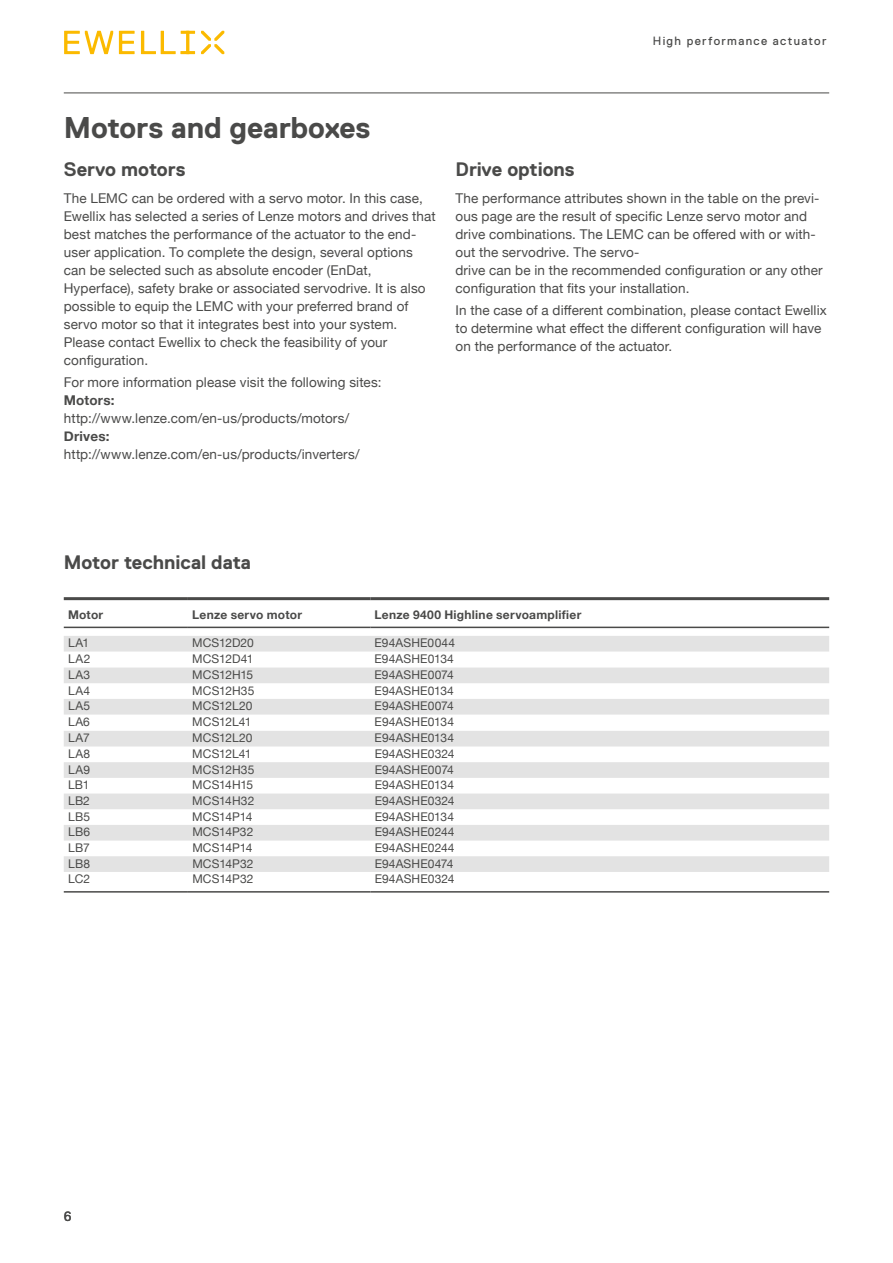
<style>
.page{position:relative;width:893px;height:1263px;background:#fff}
.page>*{position:absolute;margin:0;border:0;box-sizing:border-box;transform-origin:0 0}
.t1{font:700 30px "Replica Std";letter-spacing:-.005em;color:#4a4a49}
.t2{font:700 19.5px "Replica Std";letter-spacing:-.005em;color:#4a4a49}
.t3{font:13.5px/18px "Helvetica Neue";letter-spacing:.01em;color:#4a4a49}
.t4{font:700 13.5px "Helvetica Neue";letter-spacing:.015em;color:#4a4a49}
.t5{font:13.5px "Replica Std";color:#4a4a49}
.t6{font:12px "Helvetica Neue";letter-spacing:.01em;color:#4a4a49}
.t7{font:700 12px "Helvetica Neue";letter-spacing:.02em;color:#4a4a49}
.t8{font:12px "Replica Std";letter-spacing:.11em;color:#4a4a49}
.t9{font:12px "Helvetica Neue";letter-spacing:-.02em;color:#4a4a49}
</style>
<div class="page">
<hr style="left:64px;top:93px;width:765px;height:1px;background:#4a4a49">
<svg style="left:64px;top:31px;width:131px;height:23px"></svg>
<svg style="left:201px;top:31px;width:23px;height:23px"></svg>
<svg style="left:64px;top:636px;width:765px;height:236px;fill:#e3e3e3"></svg>
<hr style="left:64px;top:597px;width:124px;height:3px;background:#4a4a49">
<hr style="left:188px;top:597px;width:182px;height:3px;background:#4a4a49">
<hr style="left:370px;top:597px;width:459px;height:3px;background:#4a4a49">
<hr style="left:64px;top:627px;width:124px;height:1px;background:#4a4a49">
<hr style="left:188px;top:627px;width:182px;height:1px;background:#4a4a49">
<hr style="left:370px;top:627px;width:459px;height:1px;background:#4a4a49">
<hr style="left:64px;top:891px;width:124px;height:1px;background:#4a4a49">
<hr style="left:188px;top:891px;width:182px;height:1px;background:#4a4a49">
<hr style="left:370px;top:891px;width:459px;height:1px;background:#4a4a49">
<p class="t8" style="left:653px;top:34px;width:175px">High performance actuator</p>
<h1 class="t1" style="left:64px;top:111px;width:308px">Motors and gearboxes</h1>
<h2 class="t2" style="left:64px;top:159px;width:123px">Servo motors</h2>
<p class="t3" style="left:64px;top:190px;width:374px">The LEMC can be ordered with a servo motor. In this case, Ewellix has selected a series of Lenze motors and drives that best matches the performance of the actuator to the end&shy;user application. To complete the design, several options can be selected such as absolute encoder (EnDat, Hyperface), safety brake or associated servodrive. It is also possible to equip the LEMC with your preferred brand of servo motor so that it integrates best into your system.<br>Please contact Ewellix to check the feasibility of your configuration.</p>
<p class="t3" style="left:64px;top:374px;width:319px">For more information please visit the following sites:</p>
<p class="t4" style="left:64px;top:390px;width:52px">Motors:</p>
<p class="t3" style="left:64px;top:410px;width:287px">http://www.lenze.com/en-us/products/motors/</p>
<p class="t4" style="left:64px;top:426px;width:47px">Drives:</p>
<p class="t3" style="left:64px;top:446px;width:297px">http://www.lenze.com/en-us/products/inverters/</p>
<h2 class="t2" style="left:455px;top:159px;width:121px">Drive options</h2>
<p class="t3" style="left:455px;top:190px;width:369px">The performance attributes shown in the table on the previ&shy;ous page are the result of specific Lenze servo motor and drive combinations. The LEMC can be offered with or with&shy;out the servodrive. The servo-<br>drive can be in the recommended configuration or any other configuration that fits your installation.</p>
<p class="t3" style="left:455px;top:302px;width:373px">In the case of a different combination, please contact Ewellix to determine what effect the different configuration will have on the performance of the actuator.</p>
<h2 class="t2" style="left:64px;top:551px;width:189px">Motor technical data</h2>
<p class="t7" style="left:68px;top:605px;width:37px">Motor</p>
<p class="t7" style="left:192px;top:605px;width:111px">Lenze servo motor</p>
<p class="t7" style="left:375px;top:605px;width:208px">Lenze 9400 Highline servoamplifier</p>
<p class="t6" style="left:68px;top:634px;width:22px">LA1</p>
<p class="t6" style="left:192px;top:634px;width:63px">MCS12D20</p>
<p class="t6" style="left:375px;top:634px;width:82px">E94ASHE0044</p>
<p class="t6" style="left:68px;top:650px;width:24px">LA2</p>
<p class="t6" style="left:192px;top:650px;width:63px">MCS12D41</p>
<p class="t6" style="left:375px;top:650px;width:81px">E94ASHE0134</p>
<p class="t6" style="left:68px;top:666px;width:23px">LA3</p>
<p class="t9" style="left:192px;top:666px;width:63px">MCS12H15</p>
<p class="t6" style="left:375px;top:666px;width:81px">E94ASHE0074</p>
<p class="t6" style="left:68px;top:682px;width:23px">LA4</p>
<p class="t6" style="left:192px;top:682px;width:64px">MCS12H35</p>
<p class="t6" style="left:375px;top:682px;width:81px">E94ASHE0134</p>
<p class="t6" style="left:68px;top:697px;width:23px">LA5</p>
<p class="t6" style="left:192px;top:697px;width:62px">MCS12L20</p>
<p class="t6" style="left:375px;top:697px;width:81px">E94ASHE0074</p>
<p class="t6" style="left:68px;top:713px;width:23px">LA6</p>
<p class="t6" style="left:192px;top:713px;width:61px">MCS12L41</p>
<p class="t6" style="left:375px;top:713px;width:81px">E94ASHE0134</p>
<p class="t6" style="left:68px;top:729px;width:23px">LA7</p>
<p class="t6" style="left:192px;top:729px;width:62px">MCS12L20</p>
<p class="t6" style="left:375px;top:729px;width:81px">E94ASHE0134</p>
<p class="t6" style="left:68px;top:745px;width:23px">LA8</p>
<p class="t6" style="left:192px;top:745px;width:61px">MCS12L41</p>
<p class="t6" style="left:375px;top:745px;width:81px">E94ASHE0324</p>
<p class="t6" style="left:68px;top:761px;width:23px">LA9</p>
<p class="t6" style="left:192px;top:761px;width:64px">MCS12H35</p>
<p class="t6" style="left:375px;top:761px;width:81px">E94ASHE0074</p>
<p class="t6" style="left:68px;top:776px;width:23px">LB1</p>
<p class="t9" style="left:192px;top:776px;width:62px">MCS14H15</p>
<p class="t6" style="left:375px;top:776px;width:81px">E94ASHE0134</p>
<p class="t6" style="left:68px;top:792px;width:23px">LB2</p>
<p class="t6" style="left:192px;top:792px;width:64px">MCS14H32</p>
<p class="t6" style="left:375px;top:792px;width:81px">E94ASHE0324</p>
<p class="t6" style="left:68px;top:808px;width:23px">LB5</p>
<p class="t6" style="left:192px;top:808px;width:62px">MCS14P14</p>
<p class="t6" style="left:375px;top:808px;width:81px">E94ASHE0134</p>
<p class="t6" style="left:68px;top:823px;width:23px">LB6</p>
<p class="t6" style="left:192px;top:823px;width:63px">MCS14P32</p>
<p class="t6" style="left:375px;top:823px;width:81px">E94ASHE0244</p>
<p class="t6" style="left:68px;top:839px;width:23px">LB7</p>
<p class="t6" style="left:192px;top:839px;width:62px">MCS14P14</p>
<p class="t6" style="left:375px;top:839px;width:81px">E94ASHE0244</p>
<p class="t6" style="left:68px;top:855px;width:23px">LB8</p>
<p class="t6" style="left:192px;top:855px;width:63px">MCS14P32</p>
<p class="t6" style="left:375px;top:855px;width:80px">E94ASHE0474</p>
<p class="t6" style="left:68px;top:870px;width:24px">LC2</p>
<p class="t6" style="left:192px;top:870px;width:63px">MCS14P32</p>
<p class="t6" style="left:375px;top:870px;width:81px">E94ASHE0324</p>
<p class="t5" style="left:64px;top:1209px;width:9px">6</p>
</div>
